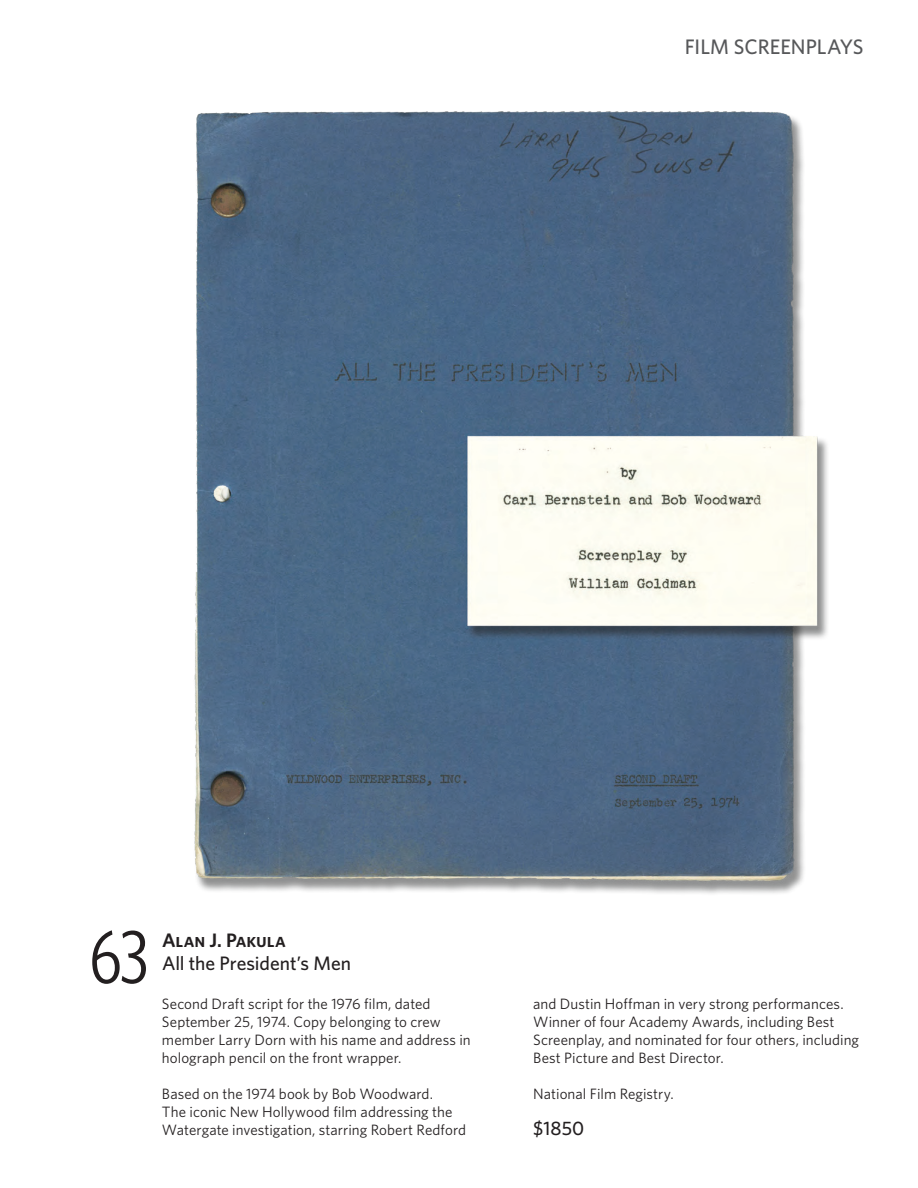
<style>
.page{position:relative;width:918px;height:1188px;background:#fff}
.page>*{position:absolute;margin:0;border:0;box-sizing:border-box;transform-origin:0 0}
.numbers{font:condensed 75px "Whitney HTF";color:#231f20}
.t1{font:500 21px "Whitney HTF";letter-spacing:-.005em;color:#57585a}
.price{font:500 19.5px "Whitney HTF";color:#231f20}
.author{font:19.5px "Whitney HTF Semi Bold SC";color:#231f20}
.body_copy{font:15px/18px "Whitney HTF";letter-spacing:.005em;color:#231f20}
</style>
<div class="page">
<img style="left:194px;top:111px;width:634px;height:783px">
<p class="t1" style="left:685px;top:34px;width:180px">FILM SCREENPLAYS</p>
<p class="numbers" style="left:90px;top:915px;width:60px">63</p>
<p class="author" style="left:162px;top:929px;width:125px">Alan J. Pakula</p>
<p class="price" style="left:162px;top:952px;width:191px">All the President’s Men</p>
<p class="body_copy" style="left:162px;top:995px;width:310px">Second Draft script for the 1976 film, dated September 25, 1974. Copy belonging to crew member Larry Dorn with his name and address in holograph pencil on the front wrapper.</p>
<p class="body_copy" style="left:162px;top:1085px;width:306px">Based on the 1974 book by Bob Woodward.<br>The iconic New Hollywood film addressing the<br>Watergate investigation, starring Robert Redford</p>
<p class="body_copy" style="left:533px;top:995px;width:327px">and Dustin Hoffman in very strong performances.<br>Winner of four Academy Awards, including Best Screenplay, and nominated for four others, including Best Picture and Best Director.</p>
<p class="body_copy" style="left:533px;top:1085px;width:142px">National Film Registry.</p>
<p class="price" style="left:533px;top:1117px;width:52px">$1850</p>
</div>
